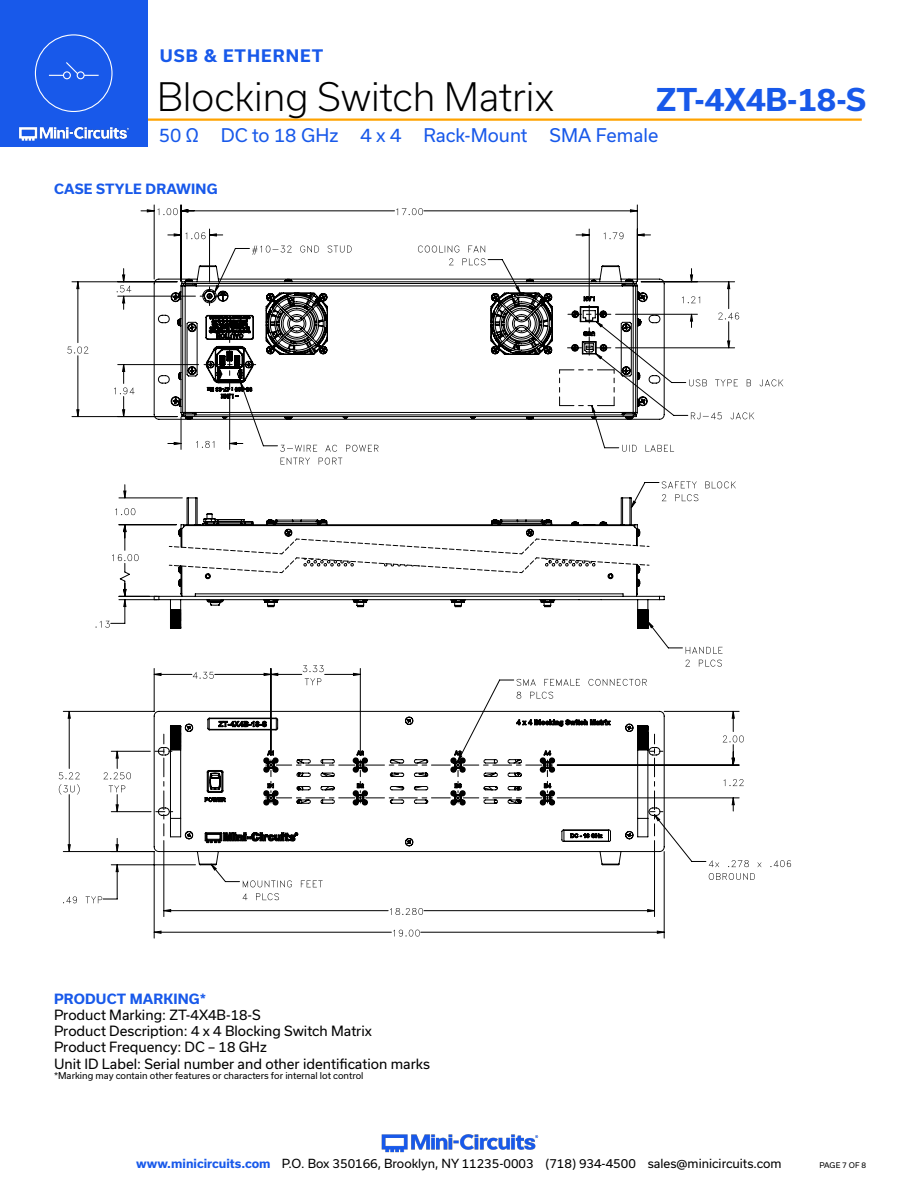
<style>
.page{position:relative;width:918px;height:1188px;background:#fff}
.page>*{position:absolute;margin:0;border:0;box-sizing:border-box;transform-origin:0 0}
.t1{font:300 37.5px "Usual";color:#000}
.t2{font:700 30px "Usual";color:#1859ea}
.t3{font:18px "Usual";color:#1859ea}
.t4{font:700 16.5px "Usual";letter-spacing:.065em;color:#1859ea}
.Regular_Copy{font:13.5px "Usual";color:#000}
.Blue_Headers{font:700 13.5px "Usual";letter-spacing:.015em;color:#1859ea}
.t5{font:12px "Usual";color:#000}
.Notes{font:9px "Usual";color:#000}
.t6{font:7.5px "Usual";color:#000}
.s1{font-weight:700;color:#1859ea}
</style>
<div class="page">
<hr style="left:917px;top:0;width:1px;height:147px;background:#1859ea">
<hr style="left:129px;top:118px;width:733px;height:3px;background:#ffa300">
<div style="left:0;top:0;width:147px;height:147px;background:#1859ea"></div>
<img style="left:19px;top:126px;width:110px;height:15px">
<img style="left:381px;top:1134px;width:158px;height:19px">
<div style="left:35px;top:34px;width:78px;height:78px;border:1px solid #fff;border-radius:50%"></div>
<div style="left:63px;top:71px;width:8px;height:8px;border:1px solid #fff;border-radius:50%"></div>
<div style="left:77px;top:71px;width:8px;height:8px;border:1px solid #fff;border-radius:50%"></div>
<svg style="left:49px;top:62px;width:50px;height:14px"></svg>
<svg style="left:59px;top:772px;width:8px;height:23px"></svg>
<svg style="left:394px;top:934px;width:26px;height:3px"></svg>
<svg style="left:735px;top:779px;width:9px;height:7px"></svg>
<hr style="left:63px;top:711px;width:91px;height:1px;background:#000">
<hr style="left:63px;top:851px;width:91px;height:1px;background:#000">
<hr style="left:154px;top:852px;width:1px;height:86px;background:#000">
<hr style="left:664px;top:852px;width:1px;height:86px;background:#000">
<hr style="left:557px;top:798px;width:182px;height:1px;background:#000">
<hr style="left:557px;top:765px;width:182px;height:1px;background:#000">
<svg style="left:735px;top:711px;width:9px;height:54px"></svg>
<svg style="left:68px;top:710px;width:597px;height:223px"></svg>
<svg style="left:243px;top:883px;width:80px;height:4px"></svg>
<svg style="left:242px;top:893px;width:37px;height:7px"></svg>
<svg style="left:735px;top:860px;width:56px;height:7px"></svg>
<svg style="left:736px;top:873px;width:19px;height:7px"></svg>
<svg style="left:67px;top:347px;width:4px;height:6px"></svg>
<svg style="left:735px;top:313px;width:4px;height:6px"></svg>
<svg style="left:71px;top:204px;width:664px;height:679px"></svg>
<hr style="left:164px;top:841px;width:1px;height:76px;background:#000">
<hr style="left:654px;top:841px;width:1px;height:76px;background:#000">
<svg style="left:77px;top:210px;width:653px;height:660px"></svg>
<svg style="left:163px;top:908px;width:491px;height:7px"></svg>
<svg style="left:252px;top:246px;width:100px;height:2px"></svg>
<svg style="left:689px;top:379px;width:94px;height:7px"></svg>
<svg style="left:691px;top:412px;width:63px;height:7px"></svg>
<svg style="left:418px;top:246px;width:67px;height:2px"></svg>
<svg style="left:280px;top:449px;width:98px;height:3px"></svg>
<svg style="left:281px;top:458px;width:61px;height:7px"></svg>
<svg style="left:622px;top:449px;width:52px;height:3px"></svg>
<svg style="left:214px;top:248px;width:474px;height:201px"></svg>
<svg style="left:153px;top:711px;width:512px;height:155px"></svg>
<svg style="left:154px;top:497px;width:511px;height:132px"></svg>
<svg style="left:153px;top:265px;width:512px;height:155px"></svg>
<p class="t4" style="left:160px;top:46px;width:165px">USB &amp; ETHERNET</p>
<h1 class="t1" style="left:157px;top:75px;width:398px">Blocking Switch Matrix</h1>
<h2 class="t2" style="left:656px;top:83px;width:212px">ZT-4X4B-18-S</h2>
<h3 class="t3" style="left:159px;top:125px;width:501px">50 Ω DC to 18 GHz 4 x 4 Rack-Mount SMA Female</h3>
<p class="Blue_Headers" style="left:54px;top:181px;width:165px">CASE STYLE DRAWING</p>
<p class="Blue_Headers" style="left:54px;top:991px;width:154px">PRODUCT MARKING*</p>
<p class="Regular_Copy" style="left:54px;top:1007px;width:208px">Product Marking: ZT-4X4B-18-S</p>
<p class="Regular_Copy" style="left:54px;top:1023px;width:319px">Product Description: 4 x 4 Blocking Switch Matrix</p>
<p class="Regular_Copy" style="left:54px;top:1039px;width:214px">Product Frequency: DC – 18 GHz</p>
<p class="Regular_Copy" style="left:54px;top:1056px;width:377px">Unit ID Label: Serial number and other identification marks</p>
<p class="Notes" style="left:54px;top:1071px;width:311px">*Marking may contain other features or characters for internal lot control</p>
<p class="t5" style="left:136px;top:1157px;width:647px"><span class="s1">www.minicircuits.com</span> P.O. Box 350166, Brooklyn, NY 11235-0003 (718) 934-4500 sales@minicircuits.com</p>
<p class="t6" style="left:819px;top:1161px;width:48px">PAGE 7 OF 8</p>
</div>
